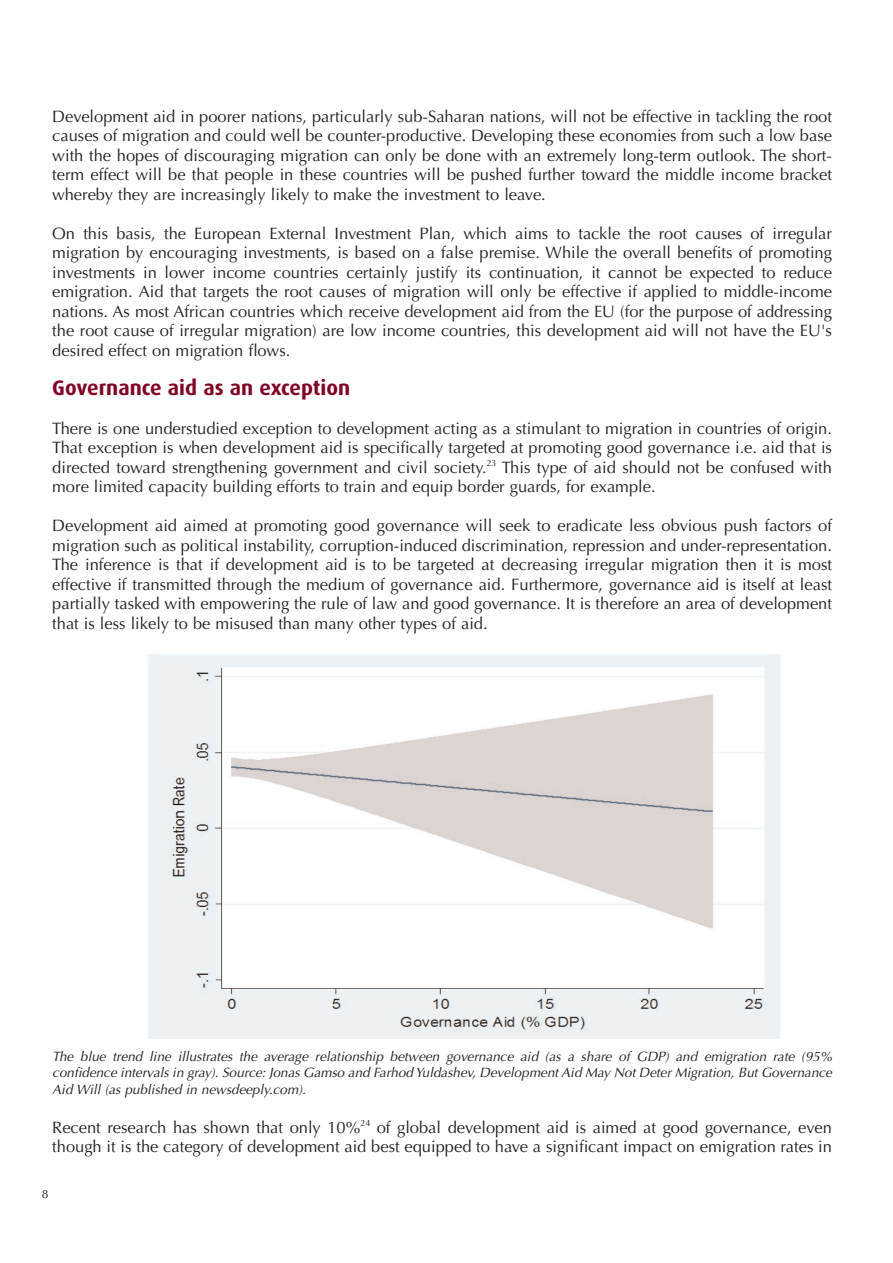
<style>
.page{position:relative;width:893px;height:1263px;background:#fff}
.page>*{position:absolute;margin:0;border:0;box-sizing:border-box;transform-origin:0 0}
.t1{font:700 21px "Dax";color:#810123}
.t2{font:16.5px/19.5px "Optima";color:#231f20;text-align:justify}
.t3{font:italic 13.5px/16.5px "Optima";color:#231f20;text-align:justify}
.t4{font:12px "Optima";color:#231f20}
</style>
<div class="page">
<img style="left:148px;top:655px;width:633px;height:383px">
<p class="t2" style="left:52px;top:108px;width:781px">Development aid in poorer nations, particularly sub-Saharan nations, will not be effective in tackling the root causes of migration and could well be counter-productive. Developing these economies from such a low base with the hopes of discouraging migration can only be done with an extremely long-term outlook. The short&shy;term effect will be that people in these countries will be pushed further toward the middle income bracket whereby they are increasingly likely to make the investment to leave.</p>
<p class="t2" style="left:52px;top:225px;width:781px">On this basis, the European External Investment Plan, which aims to tackle the root causes of irregular migration by encouraging investments, is based on a false premise. While the overall benefits of promoting investments in lower income countries certainly justify its continuation, it cannot be expected to reduce emigration. Aid that targets the root causes of migration will only be effective if applied to middle-income nations. As most African countries which receive development aid from the EU (for the purpose of addressing the root cause of irregular migration) are low income countries, this development aid will not have the EU's desired effect on migration flows.</p>
<p class="t1" style="left:52px;top:378px;width:299px">Governance aid as an exception</p>
<p class="t2" style="left:52px;top:420px;width:781px">There is one understudied exception to development acting as a stimulant to migration in countries of origin.<br>That exception is when development aid is specifically targeted at promoting good governance i.e. aid that is directed toward strengthening government and civil society.<sup>23</sup> This type of aid should not be confused with more limited capacity building efforts to train and equip border guards, for example.</p>
<p class="t2" style="left:52px;top:517px;width:781px">Development aid aimed at promoting good governance will seek to eradicate less obvious push factors of migration such as political instability, corruption-induced discrimination, repression and under-representation.<br>The inference is that if development aid is to be targeted at decreasing irregular migration then it is most effective if transmitted through the medium of governance aid. Furthermore, governance aid is itself at least partially tasked with empowering the rule of law and good governance. It is therefore an area of development that is less likely to be misused than many other types of aid.</p>
<p class="t3" style="left:52px;top:1049px;width:784px">The blue trend line illustrates the average relationship between governance aid (as a share of GDP) and emigration rate (95% confidence intervals in gray). Source: Jonas Gamso and Farhod Yuldashev, DevelopmentAid May Not Deter Migration, But Governance Aid Will (as published in newsdeeply.com).</p>
<p class="t2" style="left:52px;top:1119px;width:781px">Recent research has shown that only 10%<sup>24</sup> of global development aid is aimed at good governance, even though it is the category of development aid best equipped to have a significant impact on emigration rates in</p>
<p class="t4" style="left:42px;top:1189px;width:8px">8</p>
</div>
